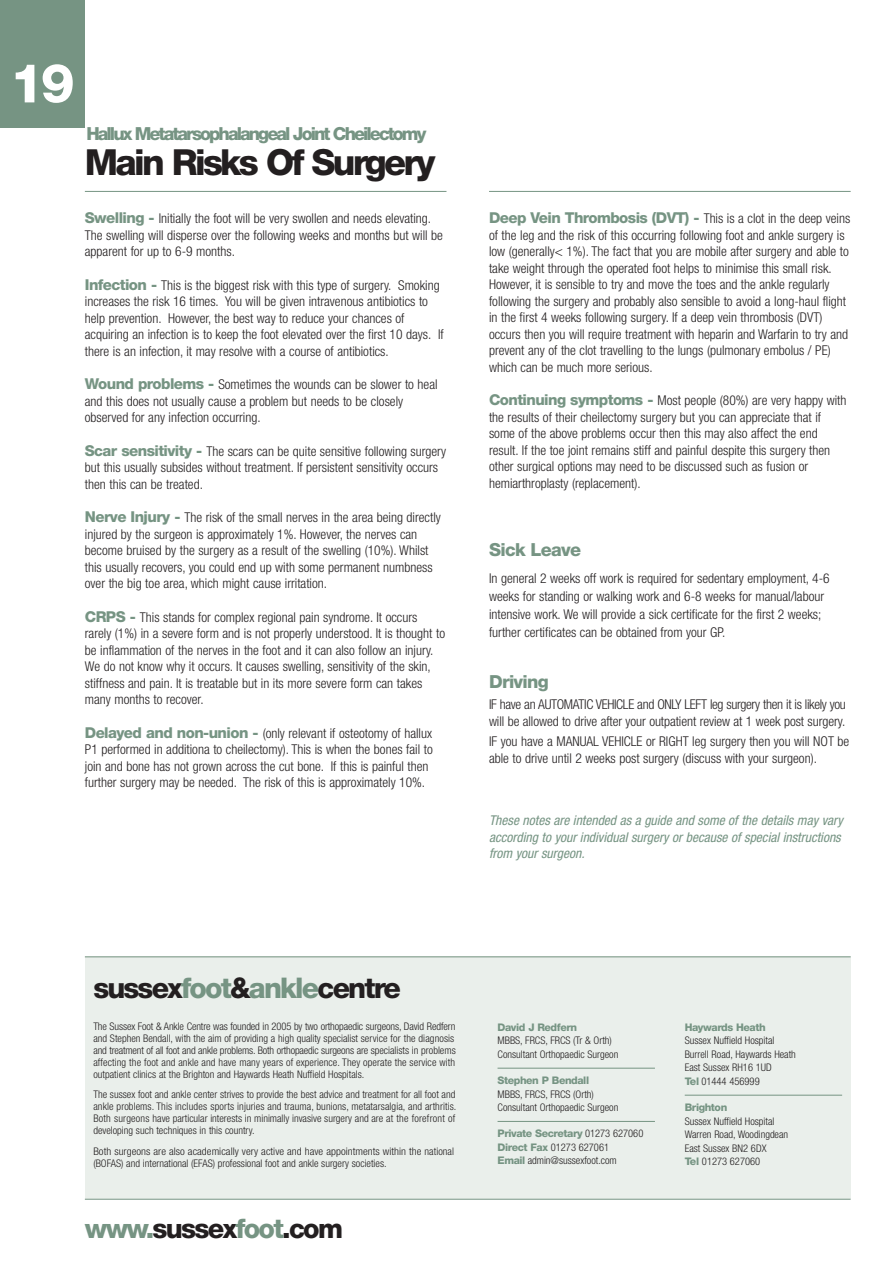
<style>
.page{position:relative;width:893px;height:1263px;background:#fff}
.page>*{position:absolute;margin:0;border:0;box-sizing:border-box;transform-origin:0 0}
.t1{font:800 54px "Helvetica Neue";color:#fff}
.t2{font:800 36px "Helvetica Neue";letter-spacing:-.075em;color:#231f20}
.t3{font:800 28.5px "Helvetica Neue";letter-spacing:-.065em;color:#231f20}
.t4{font:800 27px "Helvetica Neue";letter-spacing:-.065em;color:#231f20}
.t5{font:800 18px "Helvetica Neue";letter-spacing:-.105em;color:#769483}
.t6{font:800 18px "Helvetica Neue";letter-spacing:-.04em;color:#769483}
.t7{font:300 condensed 13.5px/16.5px "Helvetica Neue";color:#231f20}
.t8{font:italic condensed 13.5px/16.5px "Helvetica Neue";color:#769483}
.t9{font:300 condensed 10.5px/13.5px "Helvetica Neue";color:#231f20}
.t10{font:300 condensed 10.5px/12px "Helvetica Neue";color:#231f20;scale:1.05 1}
.t11{font:800 10.5px "Helvetica Neue";letter-spacing:-.04em;color:#769483}
.s1{font-weight:800;font-stretch:normal;font-size:15px;color:#769483}
.s2{color:#769483}
.s3{font-weight:800;font-stretch:normal;color:#769483}
</style>
<div class="page">
<hr style="left:489px;top:191px;width:361px;height:1px;background:#769483">
<hr style="left:85px;top:191px;width:361px;height:1px;background:#769483">
<div style="left:0;top:0;width:85px;height:128px;background:#769483"></div>
<div style="left:85px;top:957px;width:765px;height:242px;background:#eaefeb"></div>
<hr style="left:497px;top:1068px;width:158px;height:1px;background:#769483">
<hr style="left:497px;top:1121px;width:158px;height:1px;background:#769483">
<hr style="left:684px;top:1095px;width:158px;height:1px;background:#769483">
<hr style="left:85px;top:957px;width:765px;height:1px;background:#769483">
<hr style="left:85px;top:1199px;width:765px;height:1px;background:#769483">
<h1 class="t1" style="left:10px;top:64px;width:66px">19</h1>
<h3 class="t5" style="left:86px;top:128px;width:341px">Hallux Metatarsophalangeal Joint Cheilectomy</h3>
<h2 class="t2" style="left:85px;top:149px;width:352px">Main Risks Of Surgery</h2>
<p class="t7" style="left:85px;top:212px;width:359px"><span class="s1">Swelling -</span> Initially the foot will be very swollen and needs elevating.<br>The swelling will disperse over the following weeks and months but will be apparent for up to 6-9 months.</p>
<p class="t7" style="left:85px;top:278px;width:360px"><span class="s1">Infection -</span> This is the biggest risk with this type of surgery. Smoking increases the risk 16 times. You will be given intravenous antibiotics to help prevention. However, the best way to reduce your chances of acquiring an infection is to keep the foot elevated over the first 10 days. If there is an infection, it may resolve with a course of antibiotics.</p>
<p class="t7" style="left:85px;top:378px;width:354px"><span class="s1">Wound problems -</span> Sometimes the wounds can be slower to heal and this does not usually cause a problem but needs to be closely observed for any infection occurring.</p>
<p class="t7" style="left:85px;top:444px;width:363px"><span class="s1">Scar sensitivity -</span> The scars can be quite sensitive following surgery but this usually subsides without treatment. If persistent sensitivity occurs then this can be treated.</p>
<p class="t7" style="left:85px;top:511px;width:357px"><span class="s1">Nerve Injury -</span> The risk of the small nerves in the area being directly injured by the surgeon is approximately 1%. However, the nerves can become bruised by the surgery as a result of the swelling (10%). Whilst this usually recovers, you could end up with some permanent numbness over the big toe area, which might cause irritation.</p>
<p class="t7" style="left:85px;top:610px;width:362px"><span class="s1">CRPS -</span> This stands for complex regional pain syndrome. It occurs rarely (1%) in a severe form and is not properly understood. It is thought to be inflammation of the nerves in the foot and it can also follow an injury.<br>We do not know why it occurs. It causes swelling, sensitivity of the skin, stiffness and pain. It is treatable but in its more severe form can takes many months to recover.</p>
<p class="t7" style="left:85px;top:726px;width:349px"><span class="s1">Delayed and non-union -</span> (only relevant if osteotomy of hallux P1 performed in additiona to cheilectomy). This is when the bones fail to join and bone has not grown across the cut bone. If this is painful then further surgery may be needed. The risk of this is approximately 10%.</p>
<p class="t7" style="left:489px;top:212px;width:363px"><span class="s1">Deep Vein Thrombosis (DVT) -</span> This is a clot in the deep veins of the leg and the risk of this occurring following foot and ankle surgery is low (generally&lt; 1%). The fact that you are mobile after surgery and able to take weight through the operated foot helps to minimise this small risk.<br>However, it is sensible to try and move the toes and the ankle regularly following the surgery and probably also sensible to avoid a long-haul flight in the first 4 weeks following surgery. If a deep vein thrombosis (DVT) occurs then you will require treatment with heparin and Warfarin to try and prevent any of the clot travelling to the lungs (pulmonary embolus / PE) which can be much more serious.</p>
<p class="t7" style="left:489px;top:394px;width:359px"><span class="s1">Continuing symptoms -</span> Most people (80%) are very happy with the results of their cheilectomy surgery but you can appreciate that if some of the above problems occur then this may also affect the end result. If the toe joint remains stiff and painful despite this surgery then other surgical options may need to be discussed such as fusion or hemiarthroplasty (replacement).</p>
<h3 class="t6" style="left:489px;top:544px;width:94px">Sick Leave</h3>
<p class="t7" style="left:489px;top:570px;width:342px;line-height:18px">In general 2 weeks off work is required for sedentary employment, 4-6 weeks for standing or walking work and 6-8 weeks for manual/labour intensive work. We will provide a sick certificate for the first 2 weeks; further certificates can be obtained from your GP.</p>
<h3 class="t6" style="left:489px;top:676px;width:61px">Driving</h3>
<p class="t7" style="left:489px;top:697px;width:358px">IF have an AUTOMATIC VEHICLE and ONLY LEFT leg surgery then it is likely you will be allowed to drive after your outpatient review at 1 week post surgery.</p>
<p class="t7" style="left:489px;top:735px;width:362px">IF you have a MANUAL VEHICLE or RIGHT leg surgery then you will NOT be able to drive until 2 weeks post surgery (discuss with your surgeon).</p>
<p class="t8" style="left:489px;top:813px;width:358px">These notes are intended as a guide and some of the details may vary according to your individual surgery or because of special instructions from your surgeon.</p>
<h3 class="t3" style="left:93px;top:978px;width:309px">sussex<span class="s2">foot</span>&amp;<span class="s2">ankle</span>centre</h3>
<p class="t9" style="left:93px;top:1021px;width:364px;line-height:12px">The Sussex Foot &amp; Ankle Centre was founded in 2005 by two orthopaedic surgeons, David Redfern and Stephen Bendall, with the aim of providing a high quality specialist service for the diagnosis and treatment of all foot and ankle problems. Both orthopaedic surgeons are specialists in problems affecting the foot and ankle and have many years of experience. They operate the service with outpatient clinics at the Brighton and Haywards Heath Nuffield Hospitals.</p>
<p class="t9" style="left:93px;top:1089px;width:364px;line-height:12px;text-align:justify">The sussex foot and ankle center strives to provide the best advice and treatment for all foot and ankle problems. This includes sports injuries and trauma, bunions, metatarsalgia, and arthritis.<br>Both surgeons have particular interests in minimally invasive surgery and are at the forefront of developing such techniques in this country.</p>
<p class="t10" style="left:93px;top:1146px;width:345px">Both surgeons are also academically very active and have appointments within the national (BOFAS) and international (EFAS) professional foot and ankle surgery societies.</p>
<h3 class="t4" style="left:85px;top:1219px;width:260px"><span class="s2">www.</span>sussex<span class="s2">foot</span>.com</h3>
<p class="t11" style="left:497px;top:1023px;width:81px">David J Redfern</p>
<p class="t9" style="left:497px;top:1035px;width:122px">MBBS, FRCS, FRCS (Tr &amp; Orth)<br>Consultant Orthopaedic Surgeon</p>
<p class="t11" style="left:497px;top:1077px;width:93px">Stephen P Bendall</p>
<p class="t9" style="left:497px;top:1088px;width:122px">MBBS, FRCS, FRCS (Orth)<br>Consultant Orthopaedic Surgeon</p>
<p class="t9" style="left:497px;top:1128px;width:147px"><span class="s3">Private Secretary</span> 01273 627060<br><span class="s3">Direct Fax</span> 01273 627061<br><span class="s3">Email</span> admin@sussexfoot.com</p>
<p class="t11" style="left:684px;top:1023px;width:82px">Haywards Heath</p>
<p class="t9" style="left:684px;top:1035px;width:113px">Sussex Nuffield Hospital<br>Burrell Road, Haywards Heath<br>East Sussex RH16 1UD<br><span class="s3">Tel</span> 01444 456999</p>
<p class="t11" style="left:684px;top:1104px;width:44px">Brighton</p>
<p class="t9" style="left:684px;top:1115px;width:105px">Sussex Nuffield Hospital<br>Warren Road, Woodingdean<br>East Sussex BN2 6DX<br><span class="s3">Tel</span> 01273 627060</p>
</div>
